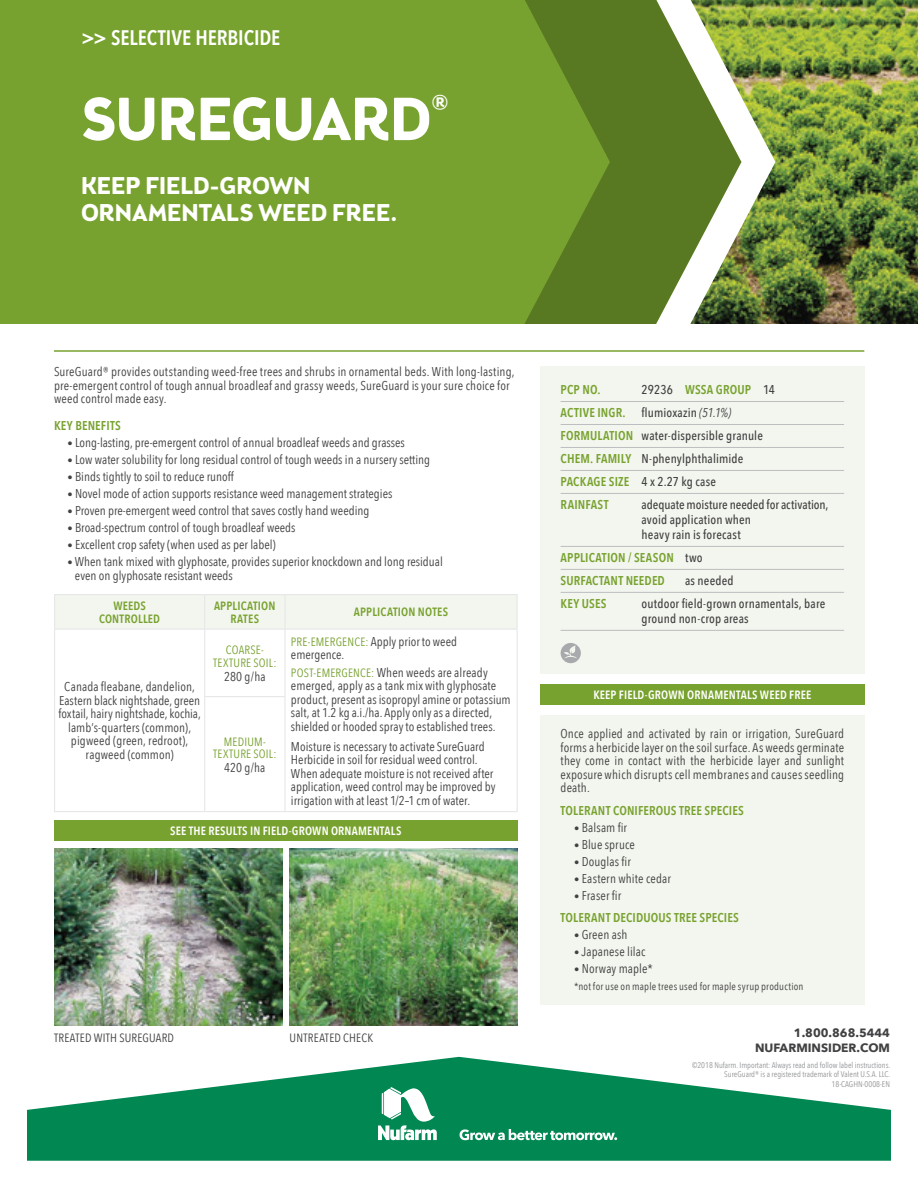
<style>
.page{position:relative;width:918px;height:1188px;background:#fff}
.page>*{position:absolute;margin:0;border:0;box-sizing:border-box;transform-origin:0 0}
.t1{font:700 60px "Brooklyn Samuels Five";letter-spacing:-.01em;color:#fff}
.t2{font:700 24px/27px "Brooklyn Samuels Five";letter-spacing:.005em;color:#fff}
.t3{font:600 condensed 21px "Avenir Next LT Pro";letter-spacing:-.005em;color:#fff}
.t4{font:condensed 12.75px/13.5px "Avenir Next LT Pro";color:#414042}
.t5{font:500 condensed 12.75px/23px "Avenir Next LT Pro";letter-spacing:.01em;color:#414042}
.t6{font:600 condensed 12.75px/22.4px "Avenir Next LT Pro";letter-spacing:.01em;color:#78a22f}
.t7{font:600 condensed 12px "Avenir Next LT Pro";letter-spacing:.015em;color:#fff}
.t8{font:600 condensed 12px/13.5px "Avenir Next LT Pro";letter-spacing:.015em;color:#78a22f;text-align:center}
.t9{font:condensed 12px/12.8px "Avenir Next LT Pro";letter-spacing:.015em;color:#78a22f;text-align:center}
.t10{font:condensed 12px "Avenir Next LT Pro";letter-spacing:.015em;color:#414042}
.t11{font:700 12px/15px "Avenir Next LT Pro";color:#414042;text-align:right}
.t12{font:condensed 10.5px "Avenir Next LT Pro";letter-spacing:.02em;color:#414042}
.t13{font:condensed 8.25px/9.6px "Avenir Next LT Pro";color:#939598;text-align:right}
.s1{font-size:10.5px}
.s2{font-size:12px;color:#78a22f}
.s3{font-weight:500;color:#414042}
.s4{font-weight:400;font-style:italic}
.s5{font-weight:600;color:#78a22f}
.s6{font-weight:400;font-size:10.5px;color:#414042}
.s7{font-weight:400;color:#414042}
</style>
<div class="page">
<img style="left:741px;top:0;width:177px;height:324px">
<div style="left:0;top:0;width:518px;height:324px;background:#78a22f"></div>
<svg style="left:518px;top:0;width:223px;height:324px;background:#749241"></svg>
<hr style="left:54px;top:350px;width:810px;height:2px;background:#78a22f">
<svg style="left:27px;top:1057px;width:864px;height:104px;fill:#008752"></svg>
<svg style="left:378px;top:1087px;width:59px;height:53px"></svg>
<svg style="left:460px;top:1129px;width:157px;height:11px"></svg>
<div style="left:55px;top:595px;width:462px;height:34px;background:#f3f6ee"></div>
<hr style="left:54px;top:594px;width:151px;height:1px;background:#e6e7e8">
<hr style="left:54px;top:595px;width:1px;height:34px;background:#e6e7e8">
<hr style="left:205px;top:594px;width:80px;height:1px;background:#e6e7e8">
<hr style="left:204px;top:595px;width:1px;height:34px;background:#e6e7e8">
<hr style="left:285px;top:594px;width:233px;height:1px;background:#e6e7e8">
<hr style="left:284px;top:595px;width:2px;height:34px;background:#e6e7e8">
<hr style="left:517px;top:595px;width:1px;height:34px;background:#e6e7e8">
<hr style="left:54px;top:629px;width:151px;height:1px;background:#e6e7e8">
<hr style="left:54px;top:630px;width:1px;height:67px;background:#e6e7e8">
<hr style="left:205px;top:629px;width:80px;height:1px;background:#e6e7e8">
<hr style="left:204px;top:630px;width:1px;height:66px;background:#e6e7e8">
<hr style="left:285px;top:629px;width:233px;height:1px;background:#e6e7e8">
<hr style="left:284px;top:630px;width:2px;height:66px;background:#e6e7e8">
<hr style="left:517px;top:630px;width:1px;height:67px;background:#e6e7e8">
<hr style="left:54px;top:697px;width:1px;height:114px;background:#e6e7e8">
<hr style="left:204px;top:696px;width:82px;height:1px;background:#e6e7e8">
<hr style="left:204px;top:697px;width:1px;height:114px;background:#e6e7e8">
<hr style="left:284px;top:697px;width:2px;height:114px;background:#e6e7e8">
<hr style="left:517px;top:697px;width:1px;height:114px;background:#e6e7e8">
<hr style="left:54px;top:811px;width:151px;height:1px;background:#e6e7e8">
<hr style="left:205px;top:811px;width:80px;height:1px;background:#e6e7e8">
<hr style="left:285px;top:811px;width:233px;height:1px;background:#e6e7e8">
<div style="left:540px;top:715px;width:324px;height:289px;background:#f3f6ee"></div>
<img style="left:290px;top:848px;width:228px;height:178px">
<img style="left:54px;top:848px;width:228px;height:178px">
<div style="left:54px;top:820px;width:464px;height:20px;background:#78a22f"></div>
<div style="left:540px;top:684px;width:324px;height:21px;background:#78a22f"></div>
<div style="left:540px;top:367px;width:324px;height:307px;background:#f3f6ee"></div>
<hr style="left:561px;top:401px;width:283px;height:1px;background:#bcbec0">
<hr style="left:561px;top:424px;width:283px;height:1px;background:#bcbec0">
<hr style="left:561px;top:447px;width:283px;height:1px;background:#bcbec0">
<hr style="left:561px;top:470px;width:283px;height:1px;background:#bcbec0">
<hr style="left:561px;top:493px;width:283px;height:1px;background:#bcbec0">
<hr style="left:561px;top:546px;width:283px;height:1px;background:#bcbec0">
<hr style="left:561px;top:569px;width:283px;height:1px;background:#bcbec0">
<hr style="left:561px;top:592px;width:283px;height:1px;background:#bcbec0">
<hr style="left:561px;top:630px;width:283px;height:1px;background:#bcbec0">
<svg style="left:561px;top:643px;width:20px;height:20px"></svg>
<h3 class="t3" style="left:81px;top:25px;width:201px">&gt;&gt; SELECTIVE HERBICIDE</h3>
<h1 class="t1" style="left:81px;top:84px;width:369px">SUREGUARD<sup>®</sup></h1>
<h2 class="t2" style="left:81px;top:174px;width:318px">KEEP FIELD-GROWN<br>ORNAMENTALS WEED FREE.</h2>
<p class="t4" style="left:54px;top:365px;width:462px">SureGuard® provides outstanding weed-free trees and shrubs in ornamental beds. With long-lasting, pre-emergent control of tough annual broadleaf and grassy weeds, SureGuard is your sure choice for weed control made easy.</p>
<p class="t6" style="left:54px;top:415px;width:68px">KEY BENEFITS</p>
<p class="t4" style="left:68px;top:436px;width:339px"><span class="s1">•</span> Long-lasting, pre-emergent control of annual broadleaf weeds and grasses</p>
<p class="t4" style="left:68px;top:453px;width:364px"><span class="s1">•</span> Low water solubility for long residual control of tough weeds in a nursery setting</p>
<p class="t4" style="left:68px;top:470px;width:168px"><span class="s1">•</span> Binds tightly to soil to reduce runoff</p>
<p class="t4" style="left:68px;top:487px;width:326px"><span class="s1">•</span> Novel mode of action supports resistance weed management strategies</p>
<p class="t4" style="left:68px;top:504px;width:303px"><span class="s1">•</span> Proven pre-emergent weed control that saves costly hand weeding</p>
<p class="t4" style="left:68px;top:521px;width:229px"><span class="s1">•</span> Broad-spectrum control of tough broadleaf weeds</p>
<p class="t4" style="left:68px;top:538px;width:210px"><span class="s1">•</span> Excellent crop safety (when used as per label)</p>
<p class="t4" style="left:75px;top:555px;width:369px;text-indent:-7px"><span class="s1">•</span> When tank mixed with glyphosate, provides superior knockdown and long residual even on glyphosate resistant weeds</p>
<p class="t8" style="left:99px;top:599px;width:63px">WEEDS<br>CONTROLLED</p>
<p class="t8" style="left:214px;top:599px;width:63px">APPLICATION<br>RATES</p>
<p class="t8" style="left:354px;top:605px;width:96px">APPLICATION NOTES</p>
<p class="t4" style="left:58px;top:680px;width:144px;text-align:center">Canada fleabane, dandelion,<br>Eastern black nightshade, green foxtail, hairy nightshade, kochia, lamb’s-quarters (common), pigweed (green, redroot), ragweed (common)</p>
<p class="t9" style="left:213px;top:644px;width:65px">COARSE-<br>TEXTURE SOIL:</p>
<p class="t4" style="left:224px;top:669px;width:43px">280 g/ha</p>
<p class="t9" style="left:213px;top:735px;width:65px">MEDIUM-<br>TEXTURE SOIL:</p>
<p class="t4" style="left:224px;top:761px;width:43px">420 g/ha</p>
<p class="t4" style="left:291px;top:634px;width:168px"><span class="s2">PRE-EMERGENCE:</span> Apply prior to weed emergence.</p>
<p class="t4" style="left:291px;top:666px;width:221px"><span class="s2">POST-EMERGENCE:</span> When weeds are already emerged, apply as a tank mix with glyphosate product, present as isopropyl amine or potassium salt, at 1.2 kg a.i./ha. Apply only as a directed, shielded or hooded spray to established trees.</p>
<p class="t4" style="left:291px;top:740px;width:206px">Moisture is necessary to activate SureGuard Herbicide in soil for residual weed control.<br>When adequate moisture is not received after application, weed control may be improved by irrigation with at least 1/2–1 cm of water.</p>
<p class="t7" style="left:170px;top:823px;width:233px">SEE THE RESULTS IN FIELD-GROWN ORNAMENTALS</p>
<p class="t10" style="left:54px;top:1031px;width:122px">TREATED WITH SUREGUARD</p>
<p class="t10" style="left:290px;top:1031px;width:85px">UNTREATED CHECK</p>
<p class="t6" style="left:561px;top:379px;width:42px">PCP NO.</p>
<p class="t6" style="left:642px;top:379px;width:135px"><span class="s3">29236</span> WSSA GROUP <span class="s3">14</span></p>
<p class="t6" style="left:561px;top:402px;width:67px">ACTIVE INGR.</p>
<p class="t5" style="left:561px;top:401px;width:204px;text-indent:81px">flumioxazin <span class="s4">(51.1%)<br></span><span class="s5">FORMULATION</span> water-dispersible granule<br><span class="s5">CHEM. FAMILY</span> N-phenylphthalimide<br><span class="s5">PACKAGE SIZE</span> 4 x 2.27 kg case<br><span class="s5">RAINFAST</span></p>
<p class="t5" style="left:642px;top:497px;width:188px;line-height:15px">adequate moisture needed for activation, avoid application when<br>heavy rain is forecast</p>
<p class="t6" style="left:561px;top:546px;width:143px;line-height:23px">APPLICATION / SEASON <span class="s3">two<br></span>SURFACTANT NEEDED</p>
<p class="t5" style="left:685px;top:569px;width:50px">as needed</p>
<p class="t6" style="left:561px;top:593px;width:48px">KEY USES</p>
<p class="t5" style="left:642px;top:596px;width:185px;line-height:15px">outdoor field-grown ornamentals, bare ground non-crop areas</p>
<p class="t7" style="left:593px;top:687px;width:219px">KEEP FIELD-GROWN ORNAMENTALS WEED FREE</p>
<p class="t4" style="left:561px;top:727px;width:285px;text-align:justify">Once applied and activated by rain or irrigation, SureGuard forms a herbicide layer on the soil surface. As weeds germinate they come in contact with the herbicide layer and sunlight exposure which disrupts cell membranes and causes seedling death.</p>
<p class="t6" style="left:561px;top:799px;width:185px">TOLERANT CONIFEROUS TREE SPECIES</p>
<p class="t4" style="left:574px;top:821px;width:54px"><span class="s1">•</span> Balsam fir</p>
<p class="t4" style="left:574px;top:838px;width:62px"><span class="s1">•</span> Blue spruce</p>
<p class="t4" style="left:574px;top:855px;width:58px"><span class="s1">•</span> Douglas fir</p>
<p class="t4" style="left:574px;top:872px;width:98px"><span class="s1">•</span> Eastern white cedar</p>
<p class="t6" style="left:561px;top:884px;width:180px;text-indent:14px"><span class="s6">•</span> <span class="s7">Fraser fir<br></span>TOLERANT DECIDUOUS TREE SPECIES</p>
<p class="t4" style="left:574px;top:928px;width:55px"><span class="s1">•</span> Green ash</p>
<p class="t4" style="left:574px;top:945px;width:73px"><span class="s1">•</span> Japanese lilac</p>
<p class="t4" style="left:574px;top:962px;width:80px"><span class="s1">•</span> Norway maple*</p>
<p class="t12" style="left:574px;top:980px;width:231px">*not for use on maple trees used for maple syrup production</p>
<p class="t11" style="left:755px;top:1025px;width:136px">1.800.868.5444<br>NUFARMINSIDER.COM</p>
<p class="t13" style="left:692px;top:1060px;width:200px">©2018 Nufarm. Important: Always read and follow label instructions.<br>SureGuard® is a registered trademark of Valent U.S.A. LLC.<br>18-CAGHN-0008-EN</p>
</div>
